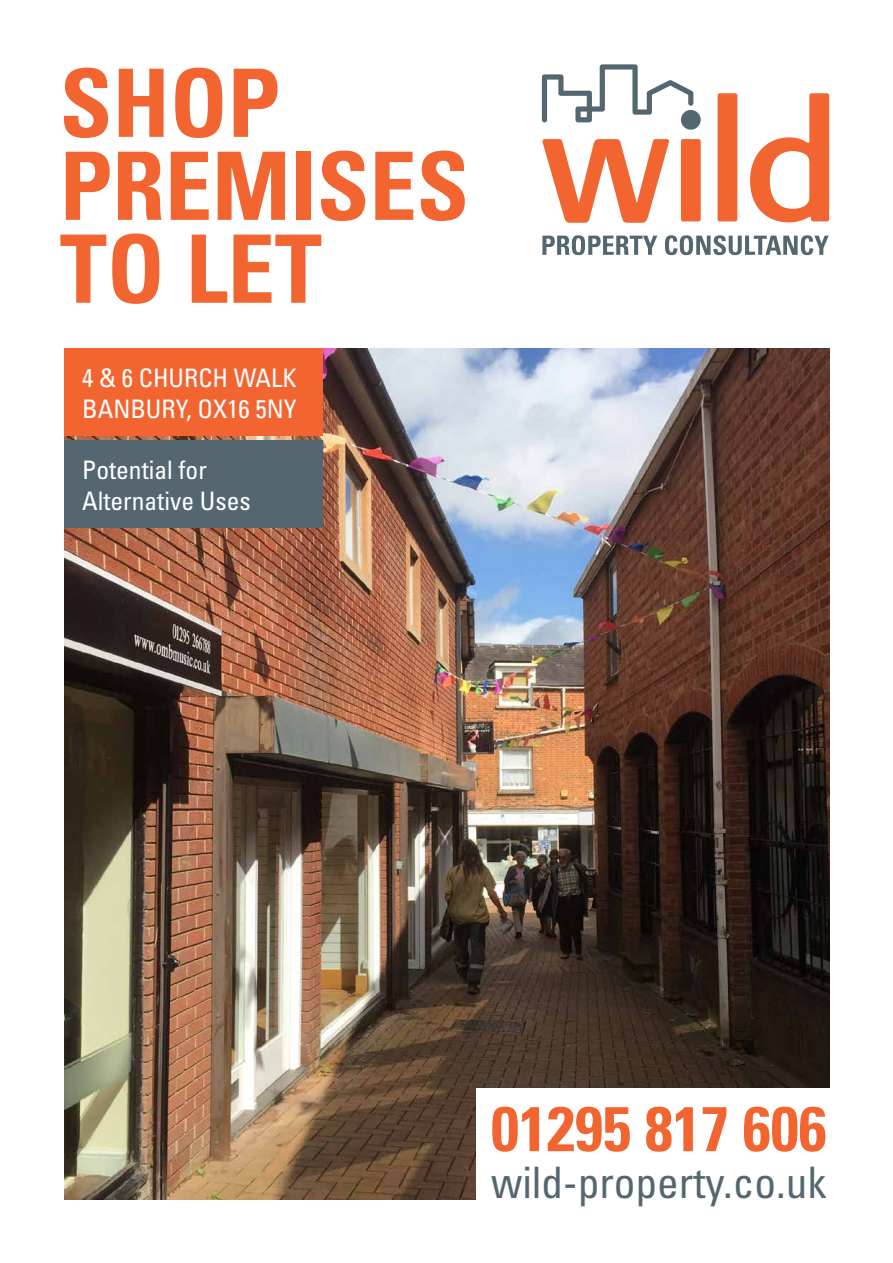
<style>
.page{position:relative;width:893px;height:1263px;background:#fff}
.page>*{position:absolute;margin:0;border:0;box-sizing:border-box;transform-origin:0 0}
.t1{font:700 condensed 94.35px/82.9px "Univers";color:#f26531}
.t2{font:700 condensed 63px "Univers";color:#f26531}
.t3{font:condensed 43.35px "Univers";color:#546670}
.t4{font:condensed 25.5px/30.6px "Univers";color:#fff}
</style>
<div class="page">
<img style="left:64px;top:349px;width:765px;height:850px">
<div style="left:476px;top:1089px;width:364px;height:126px;background:#fff"></div>
<div style="left:64px;top:349px;width:259px;height:87px;background:#f26531"></div>
<svg style="left:542px;top:139px;width:127px;height:84px"></svg>
<div style="left:681px;top:139px;width:20px;height:82px;background:#f26531;border-radius:2px"></div>
<div style="left:718px;top:93px;width:19px;height:128px;background:#f26531;border-radius:2px"></div>
<svg style="left:750px;top:93px;width:79px;height:129px"></svg>
<svg style="left:542px;top:235px;width:115px;height:20px"></svg>
<svg style="left:665px;top:235px;width:164px;height:20px"></svg>
<svg style="left:542px;top:64px;width:151px;height:58px"></svg>
<div style="left:681px;top:110px;width:20px;height:20px;background:#546670;border-radius:50%"></div>
<div style="left:64px;top:441px;width:259px;height:87px;background:#546670"></div>
<h1 class="t1" style="left:60px;top:60px;width:411px">SHOP<br>PREMISES<br>TO LET</h1>
<p class="t4" style="left:82px;top:362px;width:216px">4 &amp; 6 CHURCH WALK<br>BANBURY, OX16 5NY</p>
<p class="t4" style="left:82px;top:454px;width:170px">Potential for<br>Alternative Uses</p>
<h2 class="t2" style="left:491px;top:1090px;width:337px">01295 817 606</h2>
<h3 class="t3" style="left:491px;top:1155px;width:337px">wild-property.co.uk</h3>
</div>
